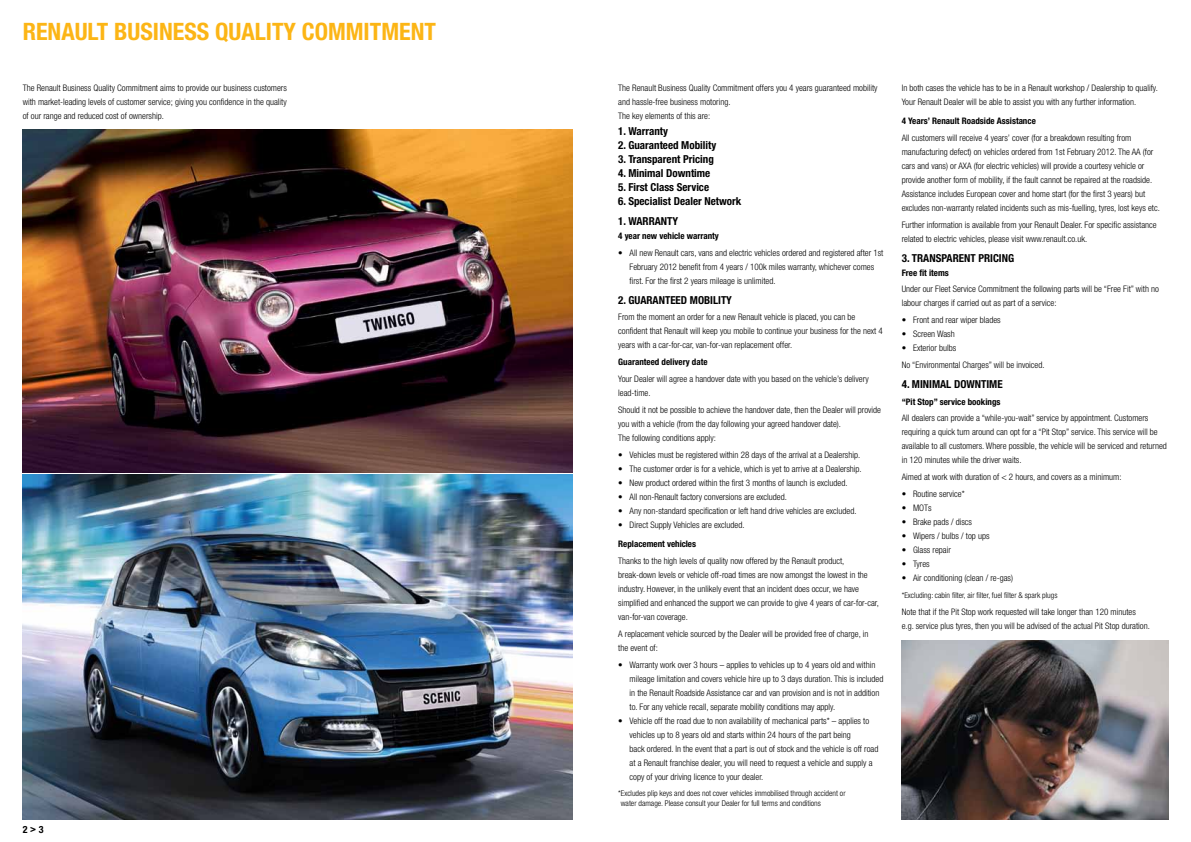
<style>
.page{position:relative;width:1191px;height:842px;background:#fff}
.page>*{position:absolute;margin:0;border:0;box-sizing:border-box;transform-origin:0 0}
.t1{font:700 condensed 24px "Helvetica Neue LT Std";color:#fcb515}
.t2{font:700 condensed 11px "Helvetica Neue LT Std";color:#000}
.t3{font:700 condensed 10px "Helvetica Neue LT Std";color:#000}
.t4{font:300 condensed 9px/14px "Helvetica Neue LT Std";color:#000}
.t5{font:700 condensed 9px "Helvetica Neue LT Std";color:#000}
.t6{font:300 condensed 8px/10px "Helvetica Neue LT Std";color:#000}
</style>
<div class="page">
<img style="left:23px;top:475px;width:550px;height:344px">
<img style="left:901px;top:640px;width:267px;height:179px">
<img style="left:23px;top:129px;width:550px;height:343px">
<h1 class="t1" style="left:23px;top:17px;width:415px">RENAULT BUSINESS QUALITY COMMITMENT</h1>
<p class="t4" style="left:23px;top:80px;width:266px;text-align:justify">The Renault Business Quality Commitment aims to provide our business customers with market-leading levels of customer service; giving you confidence in the quality of our range and reduced cost of ownership.</p>
<p class="t4" style="left:618px;top:80px;width:261px">The Renault Business Quality Commitment offers you 4 years guaranteed mobility and hassle-free business motoring.<br>The key elements of this are:</p>
<p class="t2" style="left:618px;top:125px;width:51px">1. Warranty</p>
<p class="t2" style="left:618px;top:139px;width:100px">2. Guaranteed Mobility</p>
<p class="t2" style="left:618px;top:153px;width:97px">3. Transparent Pricing</p>
<p class="t2" style="left:618px;top:167px;width:94px">4. Minimal Downtime</p>
<p class="t2" style="left:618px;top:181px;width:92px">5. First Class Service</p>
<p class="t2" style="left:618px;top:195px;width:125px">6. Specialist Dealer Network</p>
<p class="t2" style="left:618px;top:214px;width:62px">1. WARRANTY</p>
<p class="t5" style="left:618px;top:230px;width:102px">4 year new vehicle warranty</p>
<p class="t4" style="left:629px;top:246px;width:255px;text-indent:-11px">• All new Renault cars, vans and electric vehicles ordered and registered after 1st<br>February 2012 benefit from 4 years / 100k miles warranty, whichever comes first. For the first 2 years mileage is unlimited.</p>
<p class="t2" style="left:618px;top:293px;width:115px">2. GUARANTEED MOBILITY</p>
<p class="t4" style="left:618px;top:310px;width:266px">From the moment an order for a new Renault vehicle is placed, you can be confident that Renault will keep you mobile to continue your business for the next 4 years with a car-for-car, van-for-van replacement offer.</p>
<p class="t5" style="left:618px;top:357px;width:91px">Guaranteed delivery date</p>
<p class="t4" style="left:618px;top:372px;width:252px">Your Dealer will agree a handover date with you based on the vehicle’s delivery lead-time.</p>
<p class="t4" style="left:618px;top:403px;width:264px">Should it not be possible to achieve the handover date, then the Dealer will provide you with a vehicle (from the day following your agreed handover date).<br>The following conditions apply:</p>
<p class="t4" style="left:618px;top:447px;width:243px">• Vehicles must be registered within 28 days of the arrival at a Dealership.</p>
<p class="t4" style="left:618px;top:461px;width:245px">• The customer order is for a vehicle, which is yet to arrive at a Dealership.</p>
<p class="t4" style="left:618px;top:475px;width:231px">• New product ordered within the first 3 months of launch is excluded.</p>
<p class="t4" style="left:618px;top:489px;width:170px">• All non-Renault factory conversions are excluded.</p>
<p class="t4" style="left:618px;top:504px;width:240px">• Any non-standard specification or left hand drive vehicles are excluded.</p>
<p class="t4" style="left:618px;top:518px;width:128px">• Direct Supply Vehicles are excluded.</p>
<p class="t5" style="left:618px;top:539px;width:79px">Replacement vehicles</p>
<p class="t4" style="left:618px;top:554px;width:262px">Thanks to the high levels of quality now offered by the Renault product, break-down levels or vehicle off-road times are now amongst the lowest in the industry. However, in the unlikely event that an incident does occur, we have simplified and enhanced the support we can provide to give 4 years of car-for-car, van-for-van coverage.</p>
<p class="t4" style="left:618px;top:627px;width:252px">A replacement vehicle sourced by the Dealer will be provided free of charge, in the event of:</p>
<p class="t4" style="left:629px;top:658px;width:255px;text-indent:-11px">• Warranty work over 3 hours – applies to vehicles up to 4 years old and within mileage limitation and covers vehicle hire up to 3 days duration. This is included in the Renault Roadside Assistance car and van provision and is not in addition to. For any vehicle recall, separate mobility conditions may apply.</p>
<p class="t4" style="left:629px;top:714px;width:250px;text-indent:-11px">• Vehicle off the road due to non availability of mechanical parts* – applies to vehicles up to 8 years old and starts within 24 hours of the part being<br>back ordered. In the event that a part is out of stock and the vehicle is off road at a Renault franchise dealer, you will need to request a vehicle and supply a copy of your driving licence to your dealer.</p>
<p class="t6" style="left:621px;top:788px;width:226px;text-indent:-3px">*Excludes plip keys and does not cover vehicles immobilised through accident or water damage. Please consult your Dealer for full terms and conditions</p>
<p class="t3" style="left:23px;top:823px;width:22px">2 &gt; 3</p>
<p class="t4" style="left:901px;top:80px;width:258px">In both cases the vehicle has to be in a Renault workshop / Dealership to qualify.<br>Your Renault Dealer will be able to assist you with any further information.</p>
<p class="t5" style="left:901px;top:116px;width:136px">4 Years’ Renault Roadside Assistance</p>
<p class="t4" style="left:901px;top:131px;width:260px">All customers will receive 4 years’ cover (for a breakdown resulting from manufacturing defect) on vehicles ordered from 1st February 2012. The AA (for cars and vans) or AXA (for electric vehicles) will provide a courtesy vehicle or provide another form of mobility, if the fault cannot be repaired at the roadside.<br>Assistance includes European cover and home start (for the first 3 years) but excludes non-warranty related incidents such as mis-fuelling, tyres, lost keys etc.</p>
<p class="t4" style="left:901px;top:218px;width:256px">Further information is available from your Renault Dealer. For specific assistance related to electric vehicles, please visit www.renault.co.uk.</p>
<p class="t2" style="left:901px;top:251px;width:114px">3. TRANSPARENT PRICING</p>
<p class="t5" style="left:901px;top:267px;width:49px">Free fit items</p>
<p class="t4" style="left:901px;top:282px;width:259px">Under our Fleet Service Commitment the following parts will be “Free Fit” with no labour charges if carried out as part of a service:</p>
<p class="t4" style="left:901px;top:313px;width:100px">• Front and rear wiper blades</p>
<p class="t4" style="left:901px;top:327px;width:54px">• Screen Wash</p>
<p class="t4" style="left:901px;top:340px;width:144px;line-height:16.8px">• Exterior bulbs<br>No “Environmental Charges” will be invoiced.</p>
<p class="t2" style="left:901px;top:377px;width:102px">4. MINIMAL DOWNTIME</p>
<p class="t5" style="left:901px;top:396px;width:100px">“Pit Stop” service bookings</p>
<p class="t4" style="left:901px;top:411px;width:267px">All dealers can provide a “while-you-wait” service by appointment. Customers requiring a quick turn around can opt for a “Pit Stop” service. This service will be available to all customers. Where possible, the vehicle will be serviced and returned in 120 minutes while the driver waits.</p>
<p class="t4" style="left:901px;top:470px;width:221px">Aimed at work with duration of &lt; 2 hours, and covers as a minimum:</p>
<p class="t4" style="left:901px;top:487px;width:64px">• Routine service*</p>
<p class="t4" style="left:901px;top:501px;width:32px">• MOTs</p>
<p class="t4" style="left:901px;top:515px;width:72px">• Brake pads / discs</p>
<p class="t4" style="left:901px;top:529px;width:89px">• Wipers / bulbs / top ups</p>
<p class="t4" style="left:901px;top:543px;width:51px">• Glass repair</p>
<p class="t4" style="left:901px;top:557px;width:30px">• Tyres</p>
<p class="t4" style="left:901px;top:571px;width:113px">• Air conditioning (clean / re-gas)</p>
<p class="t6" style="left:901px;top:590px;width:157px">*Excluding: cabin filter, air filter, fuel filter &amp; spark plugs</p>
<p class="t4" style="left:901px;top:604px;width:250px">Note that if the Pit Stop work requested will take longer than 120 minutes e.g. service plus tyres, then you will be advised of the actual Pit Stop duration.</p>
</div>
